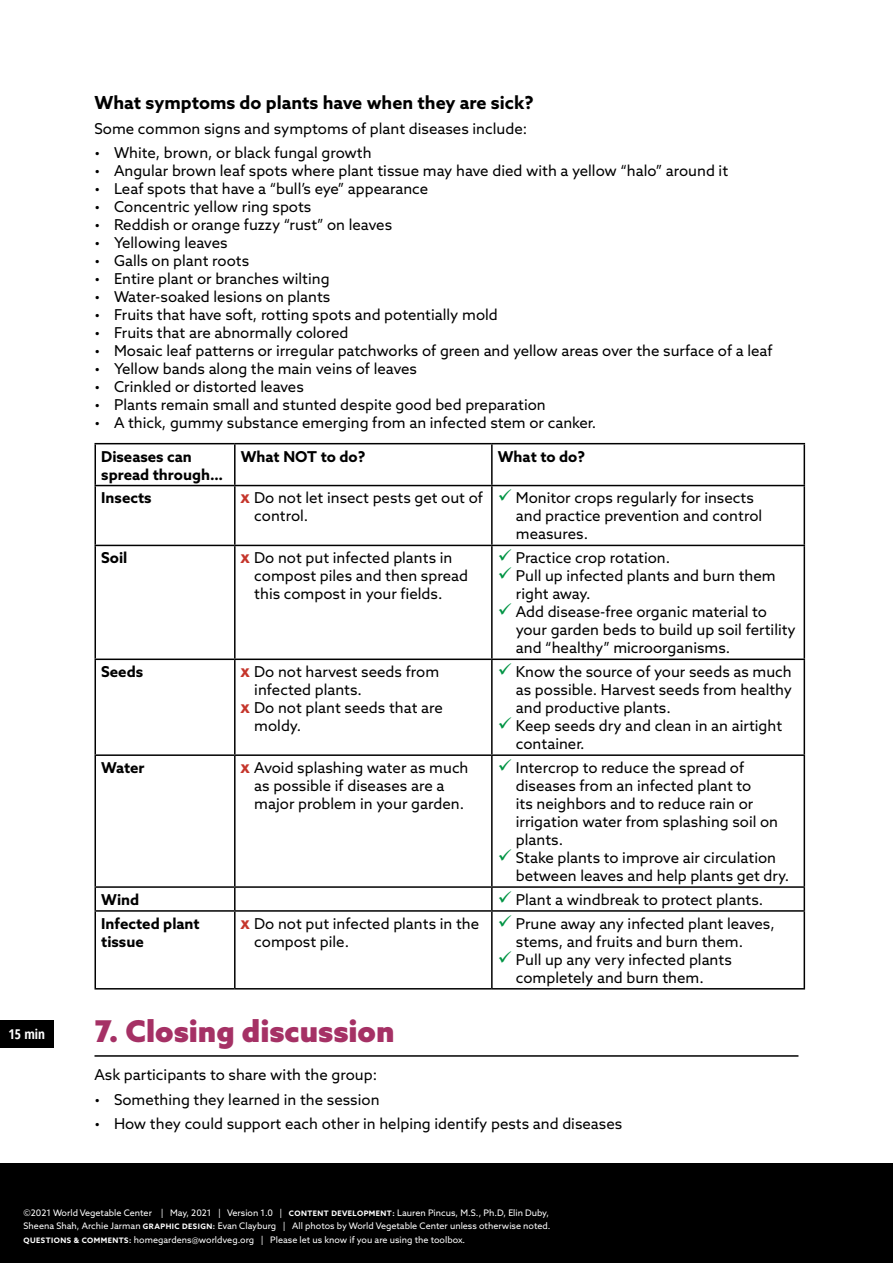
<style>
.page{position:relative;width:893px;height:1263px;background:#fff}
.page>*{position:absolute;margin:0;border:0;box-sizing:border-box;transform-origin:0 0}
.t1{font:900 30px "Azo Sans";color:#a53165}
.t2{font:700 18px "Azo Sans";color:#000}
.t3{font:15px/18px "Azo Sans";color:#000}
.t4{font:700 15px/18px "Azo Sans";color:#000}
.t5{font:700 condensed 13.5px "Open Sans";color:#fff}
.t6{font:9px/13.5px "Azo Sans";color:#fff}
.s1{font-weight:900;font-size:12px;color:#c5352b}
.s2{font-weight:700;font-size:7.5px}
</style>
<div class="page">
<div style="left:0;top:1163px;width:893px;height:100px;background:#000"></div>
<hr style="left:94px;top:1055px;width:704px;height:2px;background:#000">
<svg style="left:96px;top:486px;width:708px;height:502px"></svg>
<hr style="left:94px;top:443px;width:141px;height:1px;background:#000">
<hr style="left:94px;top:444px;width:2px;height:41px;background:#000">
<hr style="left:235px;top:443px;width:257px;height:1px;background:#000">
<hr style="left:234px;top:444px;width:2px;height:41px;background:#000">
<hr style="left:492px;top:443px;width:313px;height:1px;background:#000">
<hr style="left:491px;top:444px;width:2px;height:41px;background:#000">
<hr style="left:804px;top:444px;width:1px;height:41px;background:#000">
<hr style="left:94px;top:485px;width:141px;height:1px;background:#000">
<hr style="left:94px;top:486px;width:2px;height:59px;background:#000">
<hr style="left:235px;top:485px;width:257px;height:1px;background:#000">
<hr style="left:234px;top:486px;width:2px;height:59px;background:#000">
<hr style="left:492px;top:485px;width:313px;height:1px;background:#000">
<hr style="left:491px;top:486px;width:2px;height:59px;background:#000">
<hr style="left:804px;top:486px;width:1px;height:59px;background:#000">
<hr style="left:94px;top:545px;width:141px;height:1px;background:#000">
<hr style="left:94px;top:546px;width:2px;height:112px;background:#000">
<hr style="left:235px;top:545px;width:257px;height:1px;background:#000">
<hr style="left:234px;top:546px;width:2px;height:112px;background:#000">
<hr style="left:492px;top:545px;width:313px;height:1px;background:#000">
<hr style="left:491px;top:546px;width:2px;height:112px;background:#000">
<hr style="left:804px;top:546px;width:1px;height:112px;background:#000">
<hr style="left:94px;top:658px;width:141px;height:2px;background:#000">
<hr style="left:94px;top:660px;width:2px;height:94px;background:#000">
<hr style="left:235px;top:658px;width:257px;height:2px;background:#000">
<hr style="left:234px;top:660px;width:2px;height:94px;background:#000">
<hr style="left:492px;top:658px;width:313px;height:2px;background:#000">
<hr style="left:491px;top:660px;width:2px;height:94px;background:#000">
<hr style="left:804px;top:660px;width:1px;height:94px;background:#000">
<hr style="left:94px;top:754px;width:141px;height:2px;background:#000">
<hr style="left:94px;top:756px;width:2px;height:130px;background:#000">
<hr style="left:235px;top:754px;width:257px;height:2px;background:#000">
<hr style="left:234px;top:756px;width:2px;height:130px;background:#000">
<hr style="left:492px;top:754px;width:313px;height:2px;background:#000">
<hr style="left:491px;top:756px;width:2px;height:130px;background:#000">
<hr style="left:804px;top:756px;width:1px;height:130px;background:#000">
<hr style="left:94px;top:886px;width:141px;height:2px;background:#000">
<hr style="left:94px;top:888px;width:2px;height:22px;background:#000">
<hr style="left:235px;top:886px;width:257px;height:2px;background:#000">
<hr style="left:234px;top:888px;width:2px;height:22px;background:#000">
<hr style="left:492px;top:886px;width:313px;height:2px;background:#000">
<hr style="left:491px;top:888px;width:2px;height:22px;background:#000">
<svg style="left:804px;top:888px;width:1px;height:22px"></svg>
<hr style="left:94px;top:910px;width:141px;height:2px;background:#000">
<hr style="left:94px;top:912px;width:2px;height:76px;background:#000">
<hr style="left:235px;top:910px;width:257px;height:2px;background:#000">
<hr style="left:234px;top:912px;width:2px;height:76px;background:#000">
<hr style="left:492px;top:910px;width:313px;height:2px;background:#000">
<hr style="left:491px;top:912px;width:2px;height:76px;background:#000">
<hr style="left:804px;top:912px;width:1px;height:76px;background:#000">
<hr style="left:94px;top:988px;width:141px;height:1px;background:#000">
<hr style="left:235px;top:988px;width:257px;height:1px;background:#000">
<hr style="left:492px;top:988px;width:313px;height:1px;background:#000">
<div style="left:0;top:1020px;width:54px;height:28px;background:#000"></div>
<svg style="left:499px;top:489px;width:12px;height:12px"></svg>
<svg style="left:499px;top:549px;width:12px;height:12px"></svg>
<svg style="left:499px;top:567px;width:12px;height:12px"></svg>
<svg style="left:499px;top:603px;width:12px;height:12px"></svg>
<svg style="left:499px;top:663px;width:12px;height:12px"></svg>
<svg style="left:499px;top:717px;width:12px;height:12px"></svg>
<svg style="left:499px;top:759px;width:12px;height:12px"></svg>
<svg style="left:499px;top:849px;width:12px;height:12px"></svg>
<svg style="left:499px;top:891px;width:12px;height:12px"></svg>
<svg style="left:499px;top:915px;width:12px;height:11px"></svg>
<svg style="left:499px;top:951px;width:12px;height:11px"></svg>
<p class="t5" style="left:9px;top:1025px;width:38px">15 min</p>
<p class="t2" style="left:94px;top:90px;width:441px">What symptoms do plants have when they are sick?</p>
<p class="t3" style="left:94px;top:119px;width:434px">Some common signs and symptoms of plant diseases include:</p>
<p class="t3" style="left:94px;top:144px;width:279px">• White, brown, or black fungal growth</p>
<p class="t3" style="left:94px;top:162px;width:635px">• Angular brown leaf spots where plant tissue may have died with a yellow “halo” around it</p>
<p class="t3" style="left:94px;top:180px;width:335px">• Leaf spots that have a “bull’s eye” appearance</p>
<p class="t3" style="left:94px;top:198px;width:218px">• Concentric yellow ring spots</p>
<p class="t3" style="left:94px;top:216px;width:299px">• Reddish or orange fuzzy “rust” on leaves</p>
<p class="t3" style="left:94px;top:234px;width:135px">• Yellowing leaves</p>
<p class="t3" style="left:94px;top:252px;width:156px">• Galls on plant roots</p>
<p class="t3" style="left:94px;top:270px;width:237px">• Entire plant or branches wilting</p>
<p class="t3" style="left:94px;top:288px;width:237px">• Water-soaked lesions on plants</p>
<p class="t3" style="left:94px;top:306px;width:405px">• Fruits that have soft, rotting spots and potentially mold</p>
<p class="t3" style="left:94px;top:324px;width:255px">• Fruits that are abnormally colored</p>
<p class="t3" style="left:94px;top:342px;width:680px">• Mosaic leaf patterns or irregular patchworks of green and yellow areas over the surface of a leaf</p>
<p class="t3" style="left:94px;top:360px;width:324px">• Yellow bands along the main veins of leaves</p>
<p class="t3" style="left:94px;top:378px;width:211px">• Crinkled or distorted leaves</p>
<p class="t3" style="left:94px;top:396px;width:453px">• Plants remain small and stunted despite good bed preparation</p>
<p class="t3" style="left:94px;top:414px;width:503px">• A thick, gummy substance emerging from an infected stem or canker.</p>
<p class="t4" style="left:101px;top:447px;width:123px">Diseases can spread through…</p>
<p class="t4" style="left:241px;top:447px;width:126px">What NOT to do?</p>
<p class="t4" style="left:498px;top:447px;width:89px">What to do?</p>
<p class="t4" style="left:101px;top:489px;width:52px">Insects</p>
<p class="t3" style="left:254px;top:489px;width:230px;text-indent:-14px"><span class="s1">X</span> Do not let insect pests get out of control.</p>
<p class="t3" style="left:516px;top:489px;width:248px">Monitor crops regularly for insects and practice prevention and control measures.</p>
<p class="t4" style="left:101px;top:549px;width:28px">Soil</p>
<p class="t3" style="left:254px;top:549px;width:215px;text-indent:-14px"><span class="s1">X</span> Do not put infected plants in compost piles and then spread this compost in your fields.</p>
<p class="t3" style="left:516px;top:549px;width:281px">Practice crop rotation.<br>Pull up infected plants and burn them right away.<br>Add disease-free organic material to your garden beds to build up soil fertility and “healthy” microorganisms.</p>
<p class="t4" style="left:101px;top:662px;width:43px">Seeds</p>
<p class="t3" style="left:241px;top:663px;width:200px"><span class="s1">X</span> Do not harvest seeds from</p>
<p class="t3" style="left:254px;top:681px;width:109px">infected plants.</p>
<p class="t3" style="left:241px;top:699px;width:204px"><span class="s1">X</span> Do not plant seeds that are</p>
<p class="t3" style="left:254px;top:717px;width:48px">moldy.</p>
<p class="t3" style="left:516px;top:663px;width:278px">Know the source of your seeds as much as possible. Harvest seeds from healthy and productive plants.<br>Keep seeds dry and clean in an airtight container.</p>
<p class="t4" style="left:101px;top:758px;width:45px">Water</p>
<p class="t3" style="left:254px;top:758px;width:216px;text-indent:-14px"><span class="s1">X</span> Avoid splashing water as much as possible if diseases are a major problem in your garden.</p>
<p class="t3" style="left:516px;top:758px;width:275px">Intercrop to reduce the spread of diseases from an infected plant to<br>its neighbors and to reduce rain or irrigation water from splashing soil on plants.<br>Stake plants to improve air circulation between leaves and help plants get dry.</p>
<p class="t4" style="left:101px;top:890px;width:40px">Wind</p>
<p class="t3" style="left:516px;top:890px;width:249px">Plant a windbreak to protect plants.</p>
<p class="t4" style="left:101px;top:914px;width:100px">Infected plant tissue</p>
<p class="t3" style="left:254px;top:914px;width:226px;text-indent:-14px"><span class="s1">X</span> Do not put infected plants in the compost pile.</p>
<p class="t3" style="left:516px;top:914px;width:261px">Prune away any infected plant leaves, stems, and fruits and burn them.<br>Pull up any very infected plants completely and burn them.</p>
<h1 class="t1" style="left:94px;top:1011px;width:302px">7. Closing discussion</h1>
<p class="t3" style="left:94px;top:1065px;width:284px">Ask participants to share with the group:</p>
<p class="t3" style="left:94px;top:1090px;width:287px">• Something they learned in the session</p>
<p class="t3" style="left:94px;top:1115px;width:529px">• How they could support each other in helping identify pests and diseases</p>
<p class="t6" style="left:24px;top:1205px;width:528px">©2021 World Vegetable Center | May, 2021 | Version 1.0 | <span class="s2">CONTENT DEVELOPMENT:</span> Lauren Pincus, M.S., Ph.D, Elin Duby,<br>Sheena Shah, Archie Jarman <span class="s2">GRAPHIC DESIGN:</span> Evan Clayburg | All photos by World Vegetable Center unless otherwise noted.<br><span class="s2">QUESTIONS &amp; COMMENTS:</span> homegardens@worldveg.org | Please let us know if you are using the toolbox.</p>
</div>
